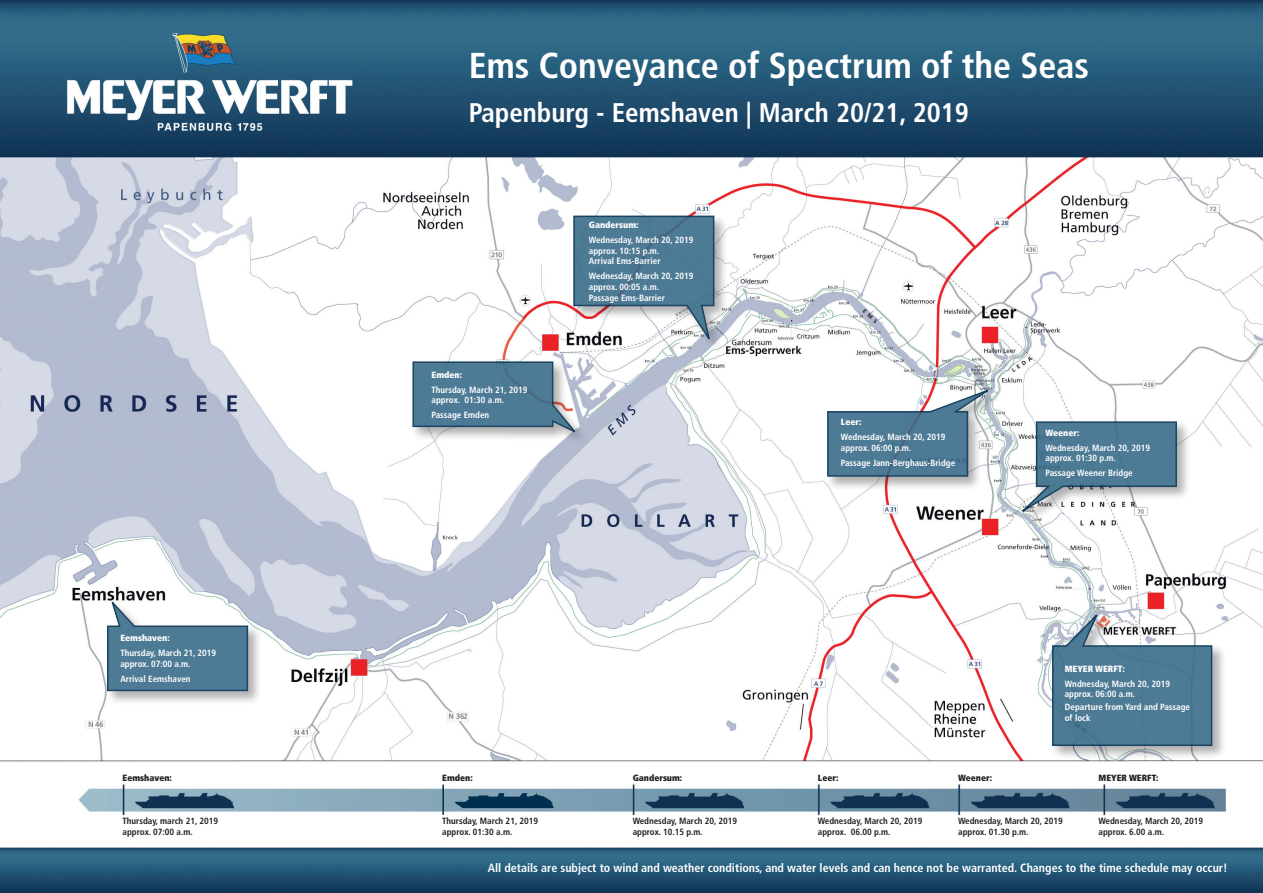
<style>
.page{position:relative;width:1263px;height:893px;background:#fff}
.page>*{position:absolute;margin:0;border:0;box-sizing:border-box;transform-origin:0 0}
.t1{font:700 condensed 36px "Frutiger LT Std";color:#fff}
.t2{font:700 condensed 27px "Frutiger LT Std";color:#fff}
.t3{font:700 condensed 12px "Frutiger LT Std";color:#fff}
.t4{font:700 condensed 9px/10.8px "Frutiger LT Std";color:#fff}
.t5{font:700 condensed 9px/10.8px "Frutiger LT Std";color:#231f20}
.t6{font:900 condensed 9px "Frutiger LT Std";color:#231f20}
.t7{font:900 condensed 9px "Frutiger LT Std";color:#fff}
</style>
<div class="page">
<img style="left:0;top:0;width:1263px;height:893px">
<svg style="left:455px;top:793px;width:99px;height:15px"></svg>
<hr style="left:442px;top:784px;width:2px;height:31px;background:#002f50">
<div style="left:1050px;top:614px;width:177px;height:147px;background:#231f20;opacity:.4"></div>
<svg style="left:1051px;top:610px;width:162px;height:137px"></svg>
<div style="left:1021px;top:419px;width:170px;height:106px;background:#231f20;opacity:.4"></div>
<svg style="left:1018px;top:421px;width:160px;height:99px"></svg>
<div style="left:571px;top:214px;width:158px;height:139px;background:#231f20;opacity:.4"></div>
<svg style="left:572px;top:215px;width:143px;height:132px"></svg>
<div style="left:105px;top:601px;width:158px;height:105px;background:#231f20;opacity:.4"></div>
<svg style="left:106px;top:597px;width:143px;height:95px"></svg>
<div style="left:825px;top:389px;width:177px;height:102px;background:#231f20;opacity:.4"></div>
<svg style="left:826px;top:385px;width:173px;height:92px"></svg>
<div style="left:411px;top:360px;width:178px;height:86px;background:#231f20;opacity:.4"></div>
<svg style="left:412px;top:361px;width:168px;height:75px;background:#6c8da1"></svg>
<p class="t7" style="left:120px;top:632px;width:51px">Eemshaven:</p>
<p class="t4" style="left:120px;top:648px;width:97px">Thursday, March 21, 2019 approx. 07:00 a.m.</p>
<p class="t4" style="left:120px;top:673px;width:72px">Arrival Eemshaven</p>
<p class="t6" style="left:123px;top:772px;width:51px">Eemshaven:</p>
<p class="t5" style="left:123px;top:815px;width:97px">Thursday, march 21, 2019 approx. 07:00 a.m.</p>
<h1 class="t1" style="left:469px;top:44px;width:622px">Ems Conveyance of Spectrum of the Seas</h1>
<h2 class="t2" style="left:469px;top:97px;width:502px">Papenburg - Eemshaven | March 20/21, 2019</h2>
<p class="t7" style="left:432px;top:369px;width:32px">Emden:</p>
<p class="t4" style="left:432px;top:384px;width:97px">Thursday, March 21, 2019 approx. 01:30 a.m.</p>
<p class="t4" style="left:432px;top:410px;width:59px">Passage Emden</p>
<p class="t7" style="left:589px;top:219px;width:51px">Gandersum:</p>
<p class="t4" style="left:589px;top:234px;width:106px">Wednesday, March 20, 2019 approx. 10:15 p.m.<br>Arrival Ems-Barrier</p>
<p class="t4" style="left:589px;top:271px;width:106px">Wednesday, March 20, 2019 approx. 00:05 a.m.<br>Passage Ems-Barrier</p>
<p class="t6" style="left:442px;top:772px;width:32px">Emden:</p>
<p class="t5" style="left:442px;top:815px;width:97px">Thursday, March 21, 2019 approx. 01:30 a.m.</p>
<p class="t6" style="left:633px;top:772px;width:51px">Gandersum:</p>
<p class="t5" style="left:633px;top:815px;width:106px">Wednesday, March 20, 2019 approx. 10.15 p.m.</p>
<p class="t7" style="left:841px;top:416px;width:22px">Leer:</p>
<p class="t4" style="left:841px;top:432px;width:106px">Wednesday, March 20, 2019 approx. 06:00 p.m.</p>
<p class="t4" style="left:841px;top:458px;width:116px">Passage Jann-Berghaus-Bridge</p>
<p class="t7" style="left:1045px;top:427px;width:35px">Weener:</p>
<p class="t4" style="left:1045px;top:442px;width:106px">Wednesday, March 20, 2019 approx. 01:30 p.m.</p>
<p class="t4" style="left:1045px;top:468px;width:89px">Passage Weener Bridge</p>
<p class="t7" style="left:1065px;top:663px;width:61px">MEYER WERFT:</p>
<p class="t4" style="left:1065px;top:678px;width:107px">Wndnesday, March 20, 2019 approx. 06:00 a.m.</p>
<p class="t4" style="left:1065px;top:702px;width:127px">Departure from Yard and Passage of lock</p>
<p class="t6" style="left:818px;top:772px;width:22px">Leer:</p>
<p class="t5" style="left:818px;top:815px;width:106px">Wednesday, March 20, 2019 approx. 06.00 p.m.</p>
<p class="t6" style="left:958px;top:772px;width:35px">Weener:</p>
<p class="t5" style="left:958px;top:815px;width:106px">Wednesday, March 20, 2019 approx. 01.30 p.m.</p>
<p class="t6" style="left:1098px;top:772px;width:61px">MEYER WERFT:</p>
<p class="t5" style="left:1098px;top:815px;width:106px">Wednesday, March 20, 2019 approx. 6.00 a.m.</p>
<h3 class="t3" style="left:488px;top:861px;width:741px">All details are subject to wind and weather conditions, and water levels and can hence not be warranted. Changes to the time schedule may occur!</h3>
</div>
